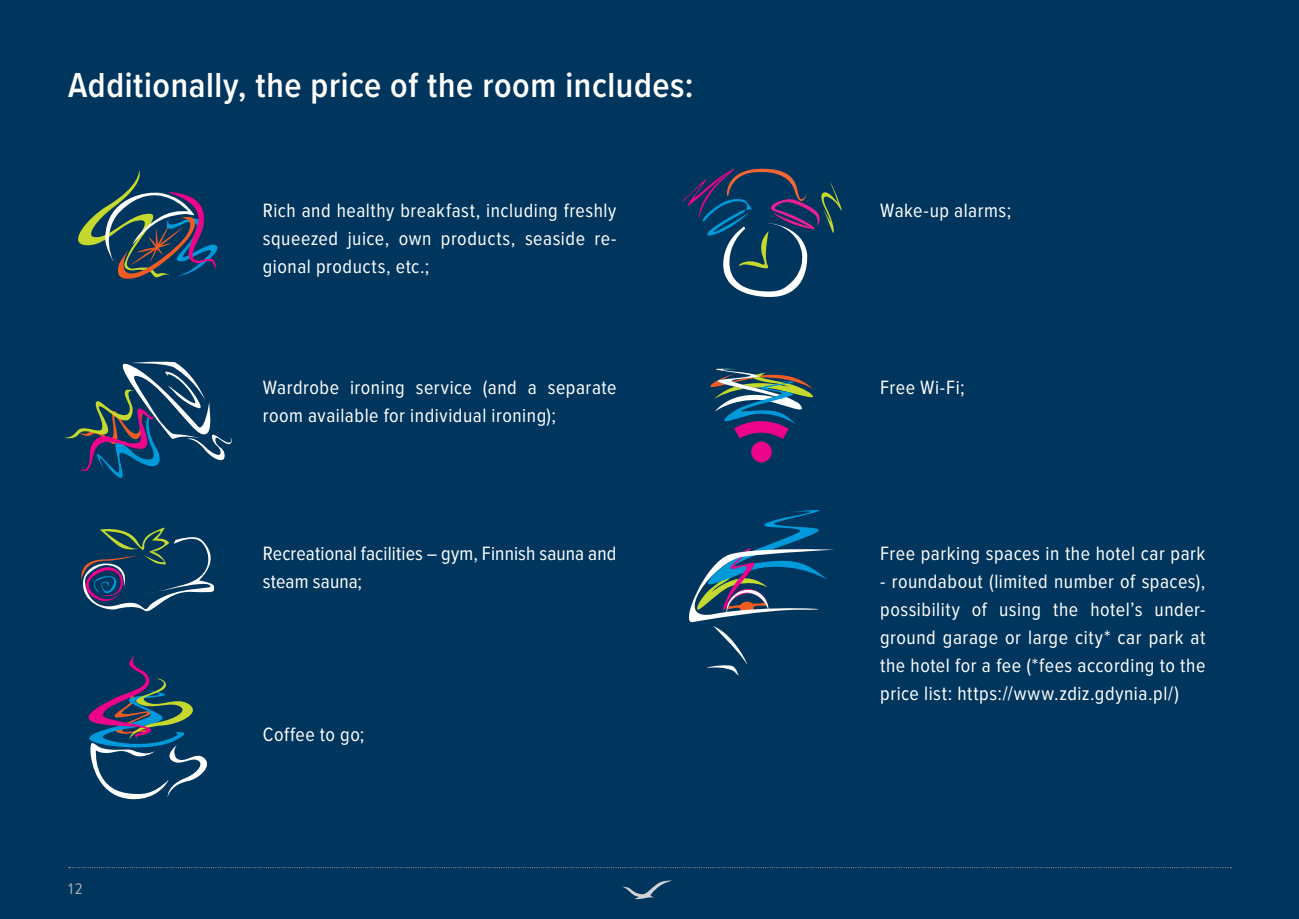
<style>
.page{position:relative;width:1299px;height:919px;background:#fff}
.page>*{position:absolute;margin:0;border:0;box-sizing:border-box;transform-origin:0 0}
.t1{font:600 36px "Proxima Nova Cond";letter-spacing:.015em;color:#fff}
.Tekst_ciągły{font:20px/28px "Proxima Nova Cond";letter-spacing:.025em;color:#fff;text-align:justify}
.Tekst_ciągły-2{font:20px/28px "Proxima Nova Cond";letter-spacing:.005em;color:#fff}
.t2{font:16px "Proxima Nova Cond";color:#a8a9ad}
</style>
<div class="page">
<hr style="left:1298px;top:0;width:1px;height:918px;background:#00355d">
<div style="left:0;top:0;width:1298px;height:918px;background:#00355d"></div>
<svg style="left:69px;top:867px;width:1162px;height:1px"></svg>
<svg style="left:622px;top:880px;width:50px;height:19px"></svg>
<svg style="left:78px;top:170px;width:140px;height:109px"></svg>
<svg style="left:65px;top:361px;width:167px;height:117px"></svg>
<svg style="left:81px;top:527px;width:134px;height:85px"></svg>
<svg style="left:88px;top:654px;width:119px;height:146px"></svg>
<svg style="left:710px;top:368px;width:103px;height:71px"></svg>
<div style="left:751px;top:441px;width:20px;height:21px;background:#ed028a;border-radius:50%"></div>
<svg style="left:689px;top:510px;width:145px;height:165px"></svg>
<svg style="left:681px;top:168px;width:161px;height:129px"></svg>
<p class="t1" style="left:68px;top:63px;width:627px">Additionally, the price of the room includes:</p>
<p class="Tekst_ciągły" style="left:263px;top:197px;width:355px">Rich and healthy breakfast, including freshly squeezed juice, own products, seaside re&shy;gional products, etc.;</p>
<p class="Tekst_ciągły" style="left:880px;top:197px;width:133px">Wake-up alarms;</p>
<p class="Tekst_ciągły" style="left:263px;top:373px;width:355px">Wardrobe ironing service (and a separate room available for individual ironing);</p>
<p class="Tekst_ciągły" style="left:880px;top:373px;width:86px">Free Wi-Fi;</p>
<p class="t2" style="left:68px;top:879px;width:16px">12</p>
<p class="Tekst_ciągły-2" style="left:263px;top:540px;width:355px">Recreational facilities – gym, Finnish sauna and steam sauna;</p>
<p class="Tekst_ciągły" style="left:263px;top:721px;width:103px">Coffee to go;</p>
<p class="Tekst_ciągły" style="left:880px;top:540px;width:327px">Free parking spaces in the hotel car park</p>
<p class="Tekst_ciągły" style="left:880px;top:568px;width:327px">- roundabout (limited number of spaces), possibility of using the hotel’s under&shy;ground garage or large city* car park at the hotel for a fee (*fees according to the price list: https://www.zdiz.gdynia.pl/)</p>
</div>
